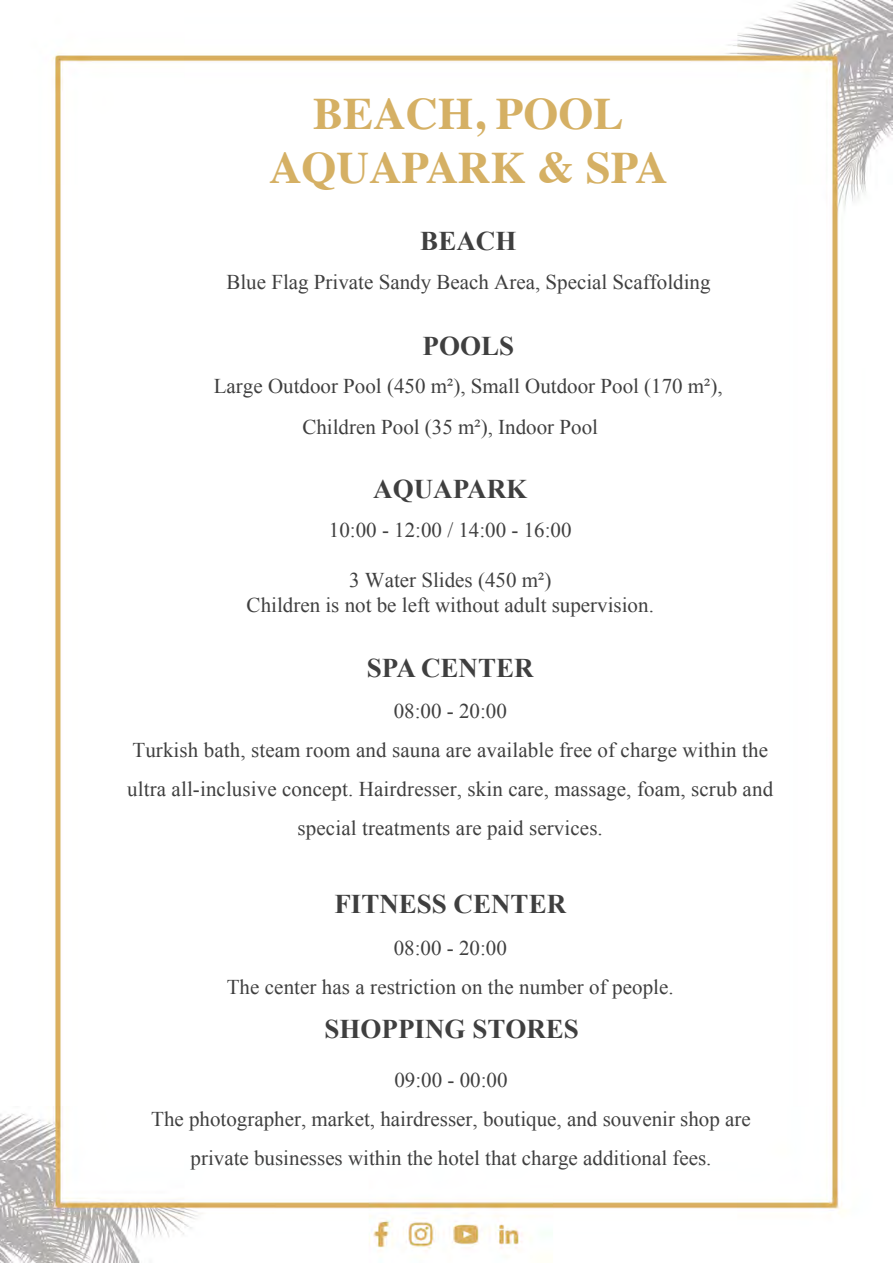
<style>
.page{position:relative;width:893px;height:1263px;background:#fff}
.page>*{position:absolute;margin:0;border:0;box-sizing:border-box;transform-origin:0 0}
.t1{font:700 45px/54px "Times";color:#d5b064;text-align:center}
.t2{font:700 27px "Times New Roman";color:#3f3f3f}
.t3{font:21px/39px "Times New Roman";color:#3f3f3f;text-align:center}
</style>
<div class="page">
<img style="left:0;top:0;width:893px;height:1263px">
<h1 class="t1" style="left:269px;top:82px;width:400px">BEACH, POOL<br>AQUAPARK &amp; SPA</h1>
<p class="t2" style="left:420px;top:222px;width:98px">BEACH</p>
<p class="t3" style="left:226px;top:262px;width:486px">Blue Flag Private Sandy Beach Area, Special Scaffolding</p>
<p class="t2" style="left:422px;top:327px;width:93px">POOLS</p>
<p class="t3" style="left:302px;top:366px;width:422px;line-height:40px;text-align:left;text-indent:-89px">Large Outdoor Pool (450 m²), Small Outdoor Pool (170 m²),<br>Children Pool (35 m²), Indoor Pool</p>
<p class="t2" style="left:373px;top:470px;width:155px">AQUAPARK</p>
<p class="t3" style="left:329px;top:510px;width:244px">10:00 - 12:00 / 14:00 - 16:00</p>
<p class="t3" style="left:247px;top:567px;width:409px;line-height:25.2px">3 Water Slides (450 m²)<br>Children is not be left without adult supervision.</p>
<p class="t2" style="left:367px;top:649px;width:168px">SPA CENTER</p>
<p class="t3" style="left:127px;top:691px;width:647px">08:00 - 20:00<br>Turkish bath, steam room and sauna are available free of charge within the ultra all-inclusive concept. Hairdresser, skin care, massage, foam, scrub and special treatments are paid services.</p>
<p class="t2" style="left:334px;top:885px;width:233px">FITNESS CENTER</p>
<p class="t3" style="left:227px;top:928px;width:449px">08:00 - 20:00<br>The center has a restriction on the number of people.</p>
<p class="t2" style="left:324px;top:1010px;width:256px">SHOPPING STORES</p>
<p class="t3" style="left:151px;top:1060px;width:601px">09:00 - 00:00<br>The photographer, market, hairdresser, boutique, and souvenir shop are private businesses within the hotel that charge additional fees.</p>
</div>
